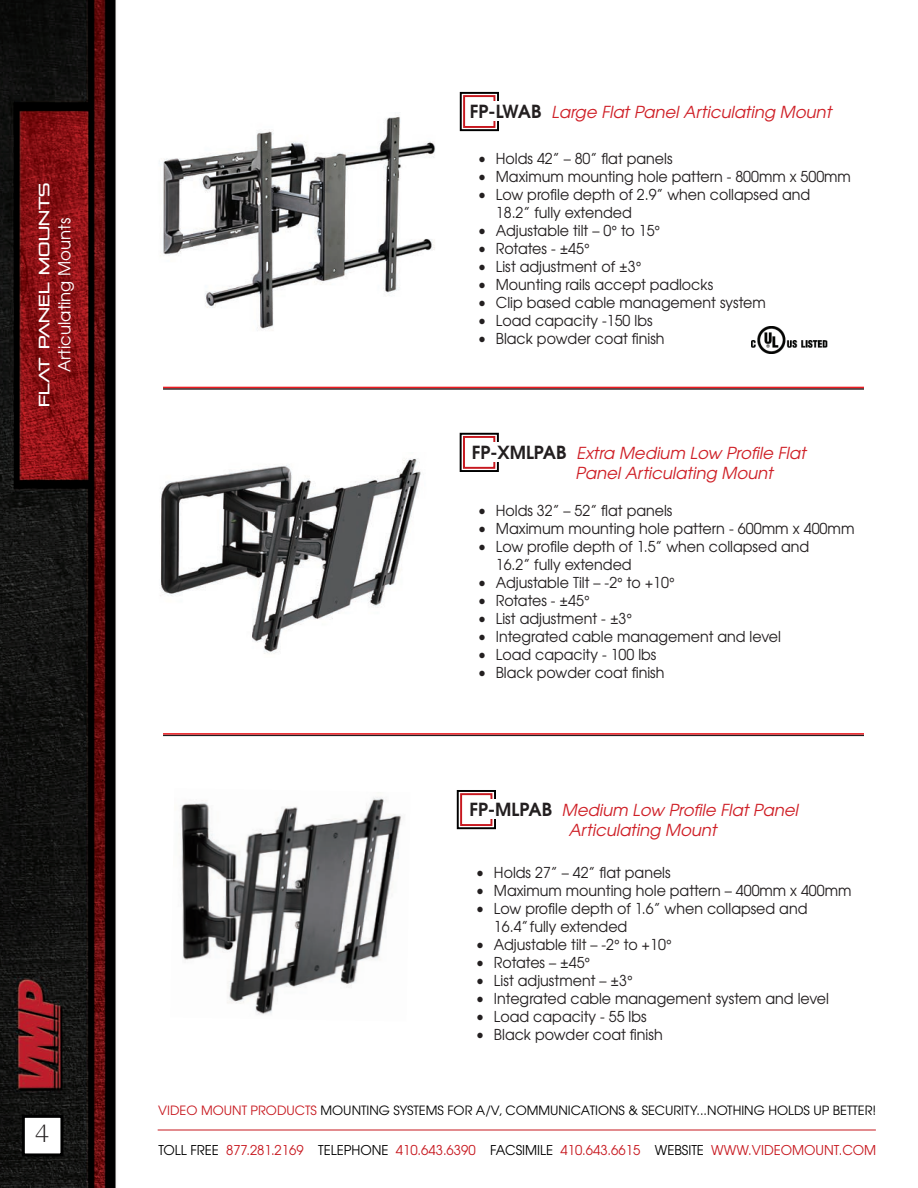
<style>
.page{position:relative;width:918px;height:1188px;background:#fff}
.page>*{position:absolute;margin:0;border:0;box-sizing:border-box;transform-origin:0 0}
.t1{font:23.85px "Aftasans";color:#231f20;scale:.85 1}
.Product_Name{font:italic 16.5px "Te X Gyre Adventor";color:#cf2027}
.CategorySubheadRight{font:16.5px "Te X Gyre Adventor";color:#fff}
.t2{font:15px/18px "Te X Gyre Adventor";color:#231f20;scale:.95 1}
.t3{font:15px "Te X Gyre Adventor";color:#231f20;scale:.96 1}
.SubCatHeader{font:15px "Pirulen Rg";color:#fff}
.t4{font:13.5px "Te X Gyre Adventor";color:#c7181f}
.t5{font:12.75px "Te X Gyre Adventor";color:#000}
.s1{font-weight:700;font-style:normal;font-size:18px;color:#231f20}
.s2{color:#c7181f}
.s3{color:#000}
</style>
<div class="page">
<img style="left:0;top:0;width:876px;height:1188px">
<hr style="left:158px;top:1130px;width:718px;height:1px;background:#c7181f">
<div style="left:22px;top:1115px;width:41px;height:41px;background:#fff;border:3px solid #000"></div>
<div style="left:487px;top:479px;width:52px;height:19px;background:#fff"></div>
<img style="left:149px;top:452px;width:283px;height:205px">
<img style="left:149px;top:113px;width:292px;height:219px">
<img style="left:170px;top:788px;width:240px;height:233px">
<div style="left:460px;top:92px;width:39px;height:39px;border:2px solid #000"></div>
<div style="left:463px;top:95px;width:32px;height:33px;border:2px solid #c7181f"></div>
<div style="left:470px;top:102px;width:52px;height:19px;background:#fff"></div>
<div style="left:460px;top:433px;width:39px;height:39px;border:2px solid #000"></div>
<div style="left:463px;top:436px;width:32px;height:33px;border:2px solid #c7181f"></div>
<div style="left:470px;top:443px;width:52px;height:19px;background:#fff"></div>
<div style="left:457px;top:790px;width:39px;height:39px;border:2px solid #000"></div>
<div style="left:460px;top:793px;width:32px;height:33px;border:2px solid #c7181f"></div>
<div style="left:467px;top:800px;width:52px;height:19px;background:#fff"></div>
<hr style="left:163px;top:388px;width:701px;height:2px;background:#231f20">
<hr style="left:163px;top:387px;width:701px;height:1px;background:#ee1d23">
<hr style="left:163px;top:735px;width:701px;height:1px;background:#231f20">
<hr style="left:163px;top:733px;width:701px;height:2px;background:#ee1d23">
<img style="left:751px;top:326px;width:76px;height:28px">
<p class="SubCatHeader" style="left:35px;top:407px;width:226px;rotate:-90deg">Flat Panel Mounts</p>
<p class="CategorySubheadRight" style="left:51px;top:372px;width:156px;rotate:-90deg">Articulating Mounts</p>
<p class="t1" style="left:35px;top:1119px;width:18px">4</p>
<p class="Product_Name" style="left:470px;top:99px;width:364px"><span class="s1">FP-LWAB</span> Large Flat Panel Articulating Mount</p>
<p class="t2" style="left:478px;top:149px;width:206px">• Holds 42” – 80” flat panels</p>
<p class="t2" style="left:478px;top:167px;width:394px">• Maximum mounting hole pattern - 800mm x 500mm</p>
<p class="t2" style="left:496px;top:185px;width:332px;text-indent:-18px">• Low profile depth of 2.9” when collapsed and<br>18.2” fully extended</p>
<p class="t2" style="left:478px;top:221px;width:194px">• Adjustable tilt – 0° to 15°</p>
<p class="t2" style="left:478px;top:239px;width:119px">• Rotates - ±45°</p>
<p class="t2" style="left:478px;top:257px;width:174px">• List adjustment of ±3°</p>
<p class="t2" style="left:478px;top:275px;width:249px">• Mounting rails accept padlocks</p>
<p class="t2" style="left:478px;top:293px;width:305px">• Clip based cable management system</p>
<p class="t2" style="left:478px;top:311px;width:185px">• Load capacity -150 lbs</p>
<p class="t2" style="left:478px;top:329px;width:198px">• Black powder coat finish</p>
<p class="Product_Name" style="left:472px;top:440px;width:336px"><span class="s1">FP-XMLPAB</span> Extra Medium Low Profile Flat</p>
<p class="Product_Name" style="left:576px;top:460px;width:199px">Panel Articulating Mount</p>
<p class="t2" style="left:478px;top:501px;width:206px">• Holds 32” – 52” flat panels</p>
<p class="t3" style="left:478px;top:517px;width:394px">• Maximum mounting hole pattern - 600mm x 400mm</p>
<p class="t2" style="left:496px;top:537px;width:332px;text-indent:-18px">• Low profile depth of 1.5” when collapsed and<br>16.2” fully extended</p>
<p class="t2" style="left:478px;top:573px;width:209px">• Adjustable Tilt – -2° to +10°</p>
<p class="t2" style="left:478px;top:591px;width:119px">• Rotates - ±45°</p>
<p class="t2" style="left:478px;top:609px;width:164px">• List adjustment - ±3°</p>
<p class="t2" style="left:478px;top:627px;width:321px">• Integrated cable management and level</p>
<p class="t2" style="left:478px;top:645px;width:190px">• Load capacity - 100 lbs</p>
<p class="t2" style="left:478px;top:663px;width:198px">• Black powder coat finish</p>
<p class="Product_Name" style="left:469px;top:797px;width:331px"><span class="s1">FP-MLPAB</span> Medium Low Profile Flat Panel</p>
<p class="Product_Name" style="left:569px;top:817px;width:150px">Articulating Mount</p>
<p class="t2" style="left:476px;top:863px;width:206px">• Holds 27” – 42” flat panels</p>
<p class="t2" style="left:476px;top:881px;width:397px">• Maximum mounting hole pattern – 400mm x 400mm</p>
<p class="t2" style="left:494px;top:899px;width:332px;text-indent:-18px">• Low profile depth of 1.6” when collapsed and<br>16.4”fully extended</p>
<p class="t2" style="left:476px;top:935px;width:208px">• Adjustable tilt – -2° to +10°</p>
<p class="t2" style="left:476px;top:953px;width:122px">• Rotates – ±45°</p>
<p class="t2" style="left:476px;top:971px;width:167px">• List adjustment – ±3°</p>
<p class="t2" style="left:476px;top:989px;width:373px">• Integrated cable management system and level</p>
<p class="t2" style="left:476px;top:1007px;width:181px">• Load capacity - 55 lbs</p>
<p class="t2" style="left:476px;top:1025px;width:198px">• Black powder coat finish</p>
<p class="t5" style="left:158px;top:1101px;width:719px"><span class="s2">VIDEO MOUNT PRODUCTS</span> MOUNTING SYSTEMS FOR A/V, COMMUNICATIONS &amp; SECURITY...NOTHING HOLDS UP BETTER!</p>
<p class="t4" style="left:158px;top:1139px;width:719px"><span class="s3">TOLL FREE</span> 877.281.2169 <span class="s3">TELEPHONE</span> 410.643.6390 <span class="s3">FACSIMILE</span> 410.643.6615 <span class="s3">WEBSITE</span> WWW.VIDEOMOUNT.COM</p>
</div>
